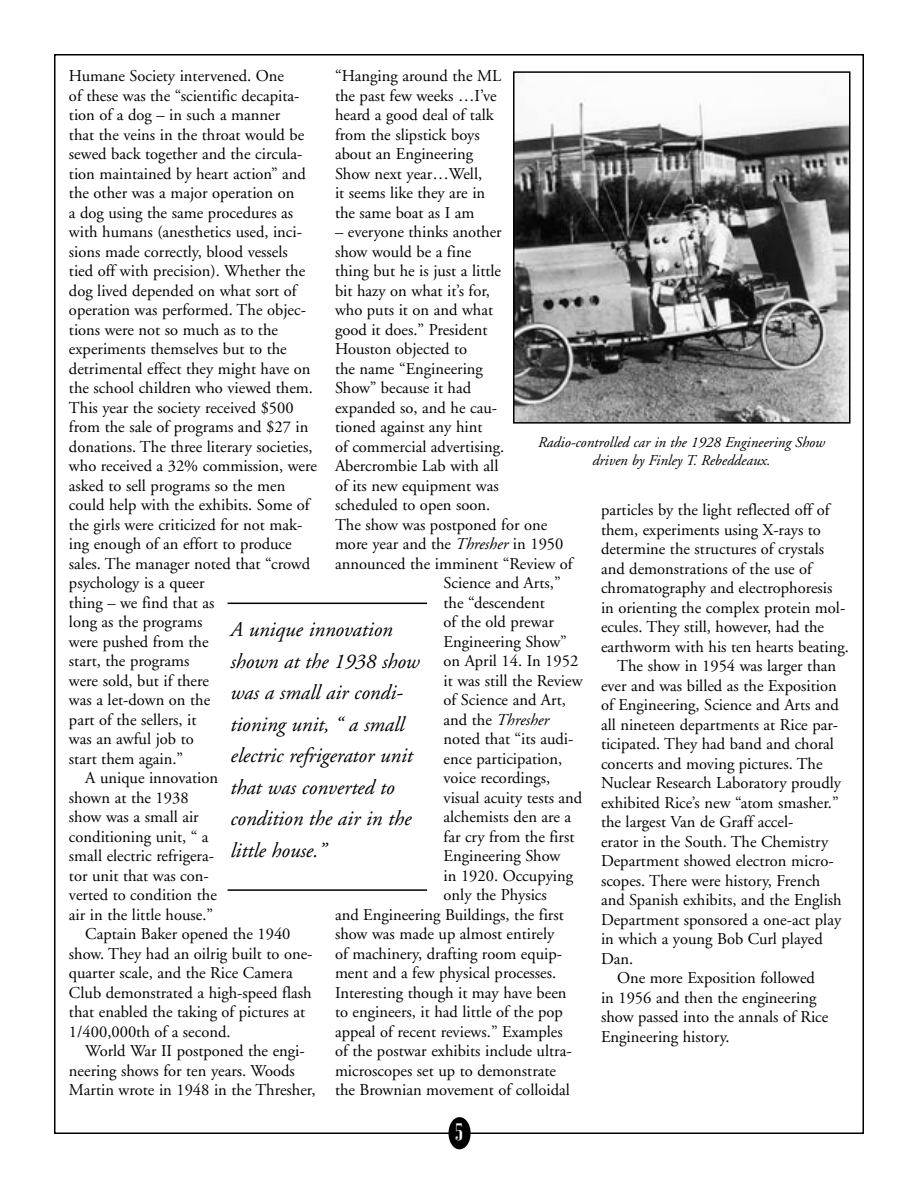
<style>
.page{position:relative;width:918px;height:1188px;background:#fff}
.page>*{position:absolute;margin:0;border:0;box-sizing:border-box;transform-origin:0 0}
.PULL_QUOTES_CORRECT{font:italic 21px/31.5px "Adobe Garamond";color:#000}
.t1{font:21px "Corvinus Skyline";color:#fff}
.body_text{font:16.5px/19.5px "Adobe Garamond";color:#000}
.body_text-2{font:italic 16.5px "Adobe Garamond";color:#000}
.Captions{font:italic 15px/18px "Adobe Garamond";color:#000;text-align:center}
.s1{font-style:italic}
.s2{font-style:normal}
</style>
<div class="page">
<div style="left:448px;top:1117px;width:23px;height:32px;background:#000;border-radius:50%"></div>
<img style="left:516px;top:99px;width:331px;height:322px">
<div style="left:513px;top:71px;width:337px;height:353px;border:2px solid #000"></div>
<hr style="left:228px;top:603px;width:199px;height:1px;background:#000">
<hr style="left:228px;top:889px;width:199px;height:2px;background:#000">
<p class="body_text" style="left:69px;top:67px;width:249px">Humane Society intervened. One<br>of these was the “scientific decapita&shy;tion of a dog – in such a manner<br>that the veins in the throat would be sewed back together and the circula&shy;tion maintained by heart action” and the other was a major operation on<br>a dog using the same procedures as with humans (anesthetics used, inci&shy;sions made correctly, blood vessels<br>tied off with precision). Whether the dog lived depended on what sort of operation was performed. The objec&shy;tions were not so much as to the experiments themselves but to the detrimental effect they might have on the school children who viewed them.<br>This year the society received $500 from the sale of programs and $27 in donations. The three literary societies, who received a 32% commission, were asked to sell programs so the men could help with the exhibits. Some of the girls were criticized for not mak&shy;ing enough of an effort to produce sales. The manager noted that “crowd psychology is a queer<br>thing – we find that as<br>long as the programs<br>were pushed from the<br>start, the programs<br>were sold, but if there<br>was a let-down on the<br>part of the sellers, it<br>was an awful job to<br>start them again.”</p>
<p class="body_text" style="left:69px;top:769px;width:151px;text-indent:16px">A unique innovation shown at the 1938 show was a small air conditioning unit, “ a small electric refrigera&shy;tor unit that was con&shy;verted to condition the air in the little house.”</p>
<p class="body_text" style="left:69px;top:925px;width:245px;text-indent:16px">Captain Baker opened the 1940 show. They had an oilrig built to one&shy;quarter scale, and the Rice Camera Club demonstrated a high-speed flash that enabled the taking of pictures at 1/400,000th of a second.</p>
<p class="body_text" style="left:69px;top:1042px;width:248px;text-indent:16px">World War II postponed the engi&shy;neering shows for ten years. Woods<br>Martin wrote in 1948 in the Thresher,</p>
<p class="body_text" style="left:335px;top:67px;width:168px">“Hanging around the ML the past few weeks …I’ve heard a good deal of talk from the slipstick boys about an Engineering<br>Show next year…Well,<br>it seems like they are in the same boat as I am</p>
<p class="body_text" style="left:335px;top:223px;width:168px">– everyone thinks another</p>
<p class="body_text" style="left:335px;top:242px;width:138px">show would be a fine</p>
<p class="body_text" style="left:335px;top:262px;width:168px">thing but he is just a little</p>
<p class="body_text" style="left:335px;top:281px;width:156px">bit hazy on what it’s for,</p>
<p class="body_text" style="left:335px;top:301px;width:160px">who puts it on and what</p>
<p class="body_text" style="left:335px;top:320px;width:154px">good it does.” President</p>
<p class="body_text" style="left:335px;top:340px;width:134px">Houston objected to</p>
<p class="body_text" style="left:335px;top:359px;width:149px">the name “Engineering</p>
<p class="body_text" style="left:335px;top:379px;width:138px">Show” because it had</p>
<p class="body_text" style="left:335px;top:398px;width:164px">expanded so, and he cau-</p>
<p class="body_text" style="left:335px;top:418px;width:149px">tioned against any hint</p>
<p class="body_text" style="left:335px;top:437px;width:171px">of commercial advertising.</p>
<p class="body_text" style="left:335px;top:457px;width:165px">Abercrombie Lab with all</p>
<p class="body_text" style="left:335px;top:476px;width:165px">of its new equipment was</p>
<p class="body_text" style="left:335px;top:496px;width:157px">scheduled to open soon.</p>
<p class="body_text" style="left:335px;top:515px;width:214px">The show was postponed for one</p>
<p class="body_text" style="left:335px;top:535px;width:230px">more year and the <span class="s1">Thresher</span> in 1950</p>
<p class="body_text" style="left:335px;top:554px;width:239px">announced the imminent “Review of</p>
<p class="body_text" style="left:444px;top:574px;width:119px">Science and Arts,”</p>
<p class="body_text" style="left:444px;top:593px;width:103px">the “descendent</p>
<p class="body_text" style="left:444px;top:613px;width:112px">of the old prewar</p>
<p class="body_text" style="left:444px;top:632px;width:125px">Engineering Show”</p>
<p class="body_text" style="left:444px;top:652px;width:136px">on April 14. In 1952</p>
<p class="body_text" style="left:444px;top:671px;width:141px">it was still the Review</p>
<p class="body_text" style="left:444px;top:691px;width:124px">of Science and Art,</p>
<p class="body_text-2" style="left:444px;top:711px;width:107px"><span class="s2">and the</span> Thresher</p>
<p class="body_text" style="left:444px;top:730px;width:131px">noted that “its audi-</p>
<p class="body_text" style="left:444px;top:749px;width:120px">ence participation,</p>
<p class="body_text" style="left:444px;top:769px;width:108px">voice recordings,</p>
<p class="body_text" style="left:444px;top:788px;width:140px">visual acuity tests and</p>
<p class="body_text" style="left:444px;top:808px;width:129px">alchemists den are a</p>
<p class="body_text" style="left:444px;top:827px;width:132px">far cry from the first</p>
<p class="body_text" style="left:444px;top:847px;width:118px">Engineering Show</p>
<p class="body_text" style="left:444px;top:866px;width:131px">in 1920. Occupying</p>
<p class="body_text" style="left:444px;top:886px;width:105px">only the Physics</p>
<p class="body_text" style="left:335px;top:905px;width:230px">and Engineering Buildings, the first</p>
<p class="body_text" style="left:335px;top:925px;width:221px">show was made up almost entirely</p>
<p class="body_text" style="left:335px;top:944px;width:228px">of machinery, drafting room equip-</p>
<p class="body_text" style="left:335px;top:964px;width:223px">ment and a few physical processes.</p>
<p class="body_text" style="left:335px;top:983px;width:233px">Interesting though it may have been</p>
<p class="body_text" style="left:335px;top:1003px;width:229px">to engineers, it had little of the pop</p>
<p class="body_text" style="left:335px;top:1022px;width:229px">appeal of recent reviews.” Examples</p>
<p class="body_text" style="left:335px;top:1042px;width:238px">of the postwar exhibits include ultra-</p>
<p class="body_text" style="left:335px;top:1061px;width:223px">microscopes set up to demonstrate</p>
<p class="body_text" style="left:335px;top:1081px;width:236px">the Brownian movement of colloidal</p>
<p class="Captions" style="left:538px;top:434px;width:288px">Radio-controlled car in the 1928 Engineering Show driven by Finley T. Rebeddeaux.</p>
<p class="body_text" style="left:601px;top:501px;width:249px">particles by the light reflected off of them, experiments using X-rays to determine the structures of crystals and demonstrations of the use of chromatography and electrophoresis in orienting the complex protein mol&shy;ecules. They still, however, had the earthworm with his ten hearts beating.</p>
<p class="body_text" style="left:601px;top:657px;width:242px;text-indent:16px">The show in 1954 was larger than ever and was billed as the Exposition of Engineering, Science and Arts and all nineteen departments at Rice par&shy;ticipated. They had band and choral concerts and moving pictures. The Nuclear Research Laboratory proudly exhibited Rice’s new “atom smasher.” the largest Van de Graff accel-<br>erator in the South. The Chemistry Department showed electron micro&shy;scopes. There were history, French and Spanish exhibits, and the English Department sponsored a one-act play in which a young Bob Curl played Dan.</p>
<p class="body_text" style="left:601px;top:969px;width:229px;text-indent:16px">One more Exposition followed in 1956 and then the engineering show passed into the annals of Rice<br>Engineering history.</p>
<p class="PULL_QUOTES_CORRECT" style="left:230px;top:615px;width:191px">A unique innovation shown at the 1938 show was a small air condi&shy;tioning unit, “ a small electric refrigerator unit that was converted to condition the air in the little house.”</p>
<p class="t1" style="left:455px;top:1121px;width:10px">5</p>
</div>
